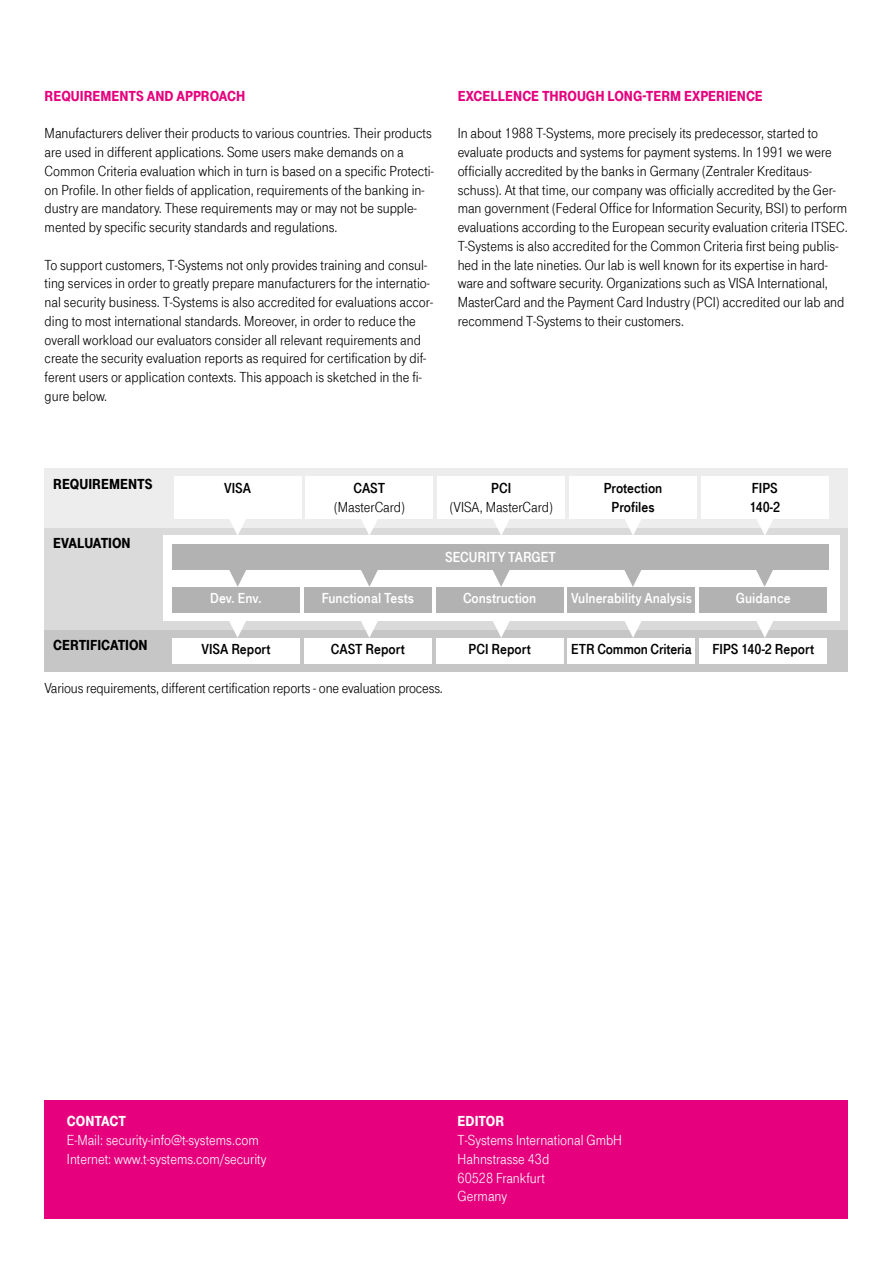
<style>
.page{position:relative;width:893px;height:1263px;background:#fff}
.page>*{position:absolute;margin:0;border:0;box-sizing:border-box;transform-origin:0 0}
.t1{font:15px/18.8px "Tele Grotesk Norm";color:#000}
.t2{font:15px/18.8px "Tele Grotesk Norm";color:#fff}
.t3{font:15px/18.8px "Tele Grotesk Fett";color:#000;text-align:center}
.t4{font:15px "Tele Grotesk Fett";color:#fff}
.t5{font:900 15px "Tele Grotesk Headline";color:#e6007d}
.t6{font:900 15px "Tele Grotesk Headline";color:#000}
.t7{font:900 15px "Tele Grotesk Headline";letter-spacing:-.005em;color:#fff}
</style>
<div class="page">
<div style="left:45px;top:1100px;width:803px;height:118px;background:#e6007d"></div>
<div style="left:45px;top:629px;width:803px;height:43px;background:#c6c6c6"></div>
<div style="left:45px;top:527px;width:803px;height:102px;background:#dadada"></div>
<div style="left:164px;top:536px;width:676px;height:85px;background:#fff"></div>
<div style="left:45px;top:468px;width:803px;height:59px;background:#ededed"></div>
<div style="left:172px;top:544px;width:657px;height:26px;background:#b3b2b2"></div>
<div style="left:174px;top:476px;width:127px;height:43px;background:#fff"></div>
<div style="left:306px;top:476px;width:127px;height:43px;background:#fff"></div>
<div style="left:437px;top:476px;width:128px;height:43px;background:#fff"></div>
<div style="left:569px;top:476px;width:128px;height:43px;background:#fff"></div>
<svg style="left:229px;top:519px;width:17px;height:17px"></svg>
<svg style="left:361px;top:519px;width:17px;height:17px"></svg>
<svg style="left:493px;top:519px;width:17px;height:17px"></svg>
<svg style="left:625px;top:519px;width:17px;height:17px"></svg>
<svg style="left:756px;top:519px;width:17px;height:17px"></svg>
<div style="left:701px;top:476px;width:128px;height:43px;background:#fff"></div>
<svg style="left:361px;top:570px;width:17px;height:17px"></svg>
<svg style="left:493px;top:570px;width:17px;height:17px"></svg>
<svg style="left:624px;top:570px;width:17px;height:17px"></svg>
<svg style="left:756px;top:570px;width:17px;height:17px"></svg>
<svg style="left:229px;top:570px;width:17px;height:17px"></svg>
<div style="left:172px;top:587px;width:128px;height:25px;background:#b3b2b2"></div>
<div style="left:304px;top:587px;width:128px;height:25px;background:#b3b2b2"></div>
<div style="left:436px;top:587px;width:127px;height:25px;background:#b3b2b2"></div>
<div style="left:568px;top:587px;width:127px;height:25px;background:#b3b2b2"></div>
<div style="left:699px;top:587px;width:128px;height:25px;background:#b3b2b2"></div>
<div style="left:172px;top:638px;width:128px;height:25px;background:#fff"></div>
<div style="left:304px;top:638px;width:128px;height:25px;background:#fff"></div>
<div style="left:436px;top:638px;width:127px;height:25px;background:#fff"></div>
<div style="left:568px;top:638px;width:127px;height:25px;background:#fff"></div>
<div style="left:699px;top:638px;width:128px;height:25px;background:#fff"></div>
<svg style="left:229px;top:621px;width:17px;height:17px"></svg>
<svg style="left:361px;top:621px;width:17px;height:17px"></svg>
<svg style="left:493px;top:621px;width:17px;height:17px"></svg>
<svg style="left:625px;top:621px;width:17px;height:17px"></svg>
<svg style="left:756px;top:621px;width:17px;height:17px"></svg>
<p class="t5" style="left:45px;top:88px;width:202px">REQUIREMENTS AND APPROACH</p>
<p class="t1" style="left:45px;top:124px;width:391px">Manufacturers deliver their products to various countries. Their products are used in different applications. Some users make demands on a Common Criteria evaluation which in turn is based on a specific Protecti&shy;on Profile. In other fields of application, requirements of the banking in&shy;dustry are mandatory. These requirements may or may not be supple&shy;mented by specific security standards and regulations.</p>
<p class="t1" style="left:45px;top:256px;width:390px">To support customers, T-Systems not only provides training and consul&shy;ting services in order to greatly prepare manufacturers for the internatio&shy;nal security business. T-Systems is also accredited for evaluations accor&shy;ding to most international standards. Moreover, in order to reduce the overall workload our evaluators consider all relevant requirements and create the security evaluation reports as required for certification by dif&shy;ferent users or application contexts. This appoach is sketched in the fi&shy;gure below.</p>
<p class="t5" style="left:458px;top:88px;width:305px">EXCELLENCE THROUGH LONG-TERM EXPERIENCE</p>
<p class="t1" style="left:458px;top:124px;width:392px">In about 1988 T-Systems, more precisely its predecessor, started to evaluate products and systems for payment systems. In 1991 we were officially accredited by the banks in Germany (Zentraler Kreditaus&shy;schuss). At that time, our company was officially accredited by the Ger&shy;man government (Federal Office for Information Security, BSI) to perform evaluations according to the European security evaluation criteria ITSEC.<br>T-Systems is also accredited for the Common Criteria first being publis&shy;hed in the late nineties. Our lab is well known for its expertise in hard&shy;ware and software security. Organizations such as VISA International, MasterCard and the Payment Card Industry (PCI) accredited our lab and recommend T-Systems to their customers.</p>
<p class="t6" style="left:53px;top:475px;width:26px">REQUIR</p>
<p class="t6" style="left:101px;top:475px;width:53px">EMENTS</p>
<p class="t6" style="left:53px;top:535px;width:79px">EVALUATION</p>
<p class="t3" style="left:224px;top:479px;width:28px">VISA</p>
<p class="t3" style="left:354px;top:479px;width:33px">CAST</p>
<p class="t1" style="left:334px;top:497px;width:72px">(MasterCard)</p>
<p class="t3" style="left:491px;top:479px;width:21px">PCI</p>
<p class="t1" style="left:450px;top:497px;width:104px">(VISA, MasterCard)</p>
<p class="t4" style="left:445px;top:548px;width:112px">SECURITY TARGET</p>
<p class="t3" style="left:604px;top:479px;width:60px">Protection<br>Profiles</p>
<p class="t3" style="left:750px;top:479px;width:32px;text-align:left">FIPS<br>140-2</p>
<p class="t4" style="left:210px;top:590px;width:53px">Dev. Env.</p>
<p class="t4" style="left:322px;top:590px;width:94px">Functional Tests</p>
<p class="t4" style="left:463px;top:590px;width:75px">Construction</p>
<p class="t4" style="left:571px;top:590px;width:122px">Vulnerability Analysis</p>
<p class="t4" style="left:736px;top:590px;width:56px">Guidance</p>
<p class="t6" style="left:53px;top:637px;width:96px">CERTIFICATION</p>
<p class="t3" style="left:201px;top:640px;width:71px">VISA Report</p>
<p class="t3" style="left:331px;top:640px;width:75px">CAST Report</p>
<p class="t3" style="left:469px;top:640px;width:64px">PCI Report</p>
<p class="t3" style="left:571px;top:640px;width:122px">ETR Common Criteria</p>
<p class="t3" style="left:712px;top:640px;width:103px">FIPS 140-2 Report</p>
<p class="t1" style="left:45px;top:679px;width:400px">Various requirements, different certification reports - one evaluation process.</p>
<p class="t7" style="left:67px;top:1113px;width:61px">CO NTACT</p>
<p class="t2" style="left:67px;top:1131px;width:201px">E-Mail: security-info@t-systems.com<br>Internet: www.t-systems.com/security</p>
<p class="t7" style="left:458px;top:1113px;width:48px">EDITOR</p>
<p class="t2" style="left:458px;top:1131px;width:166px">T-Systems International GmbH<br>Hahnstrasse 43d<br>60528 Frankfurt<br>Germany</p>
</div>
